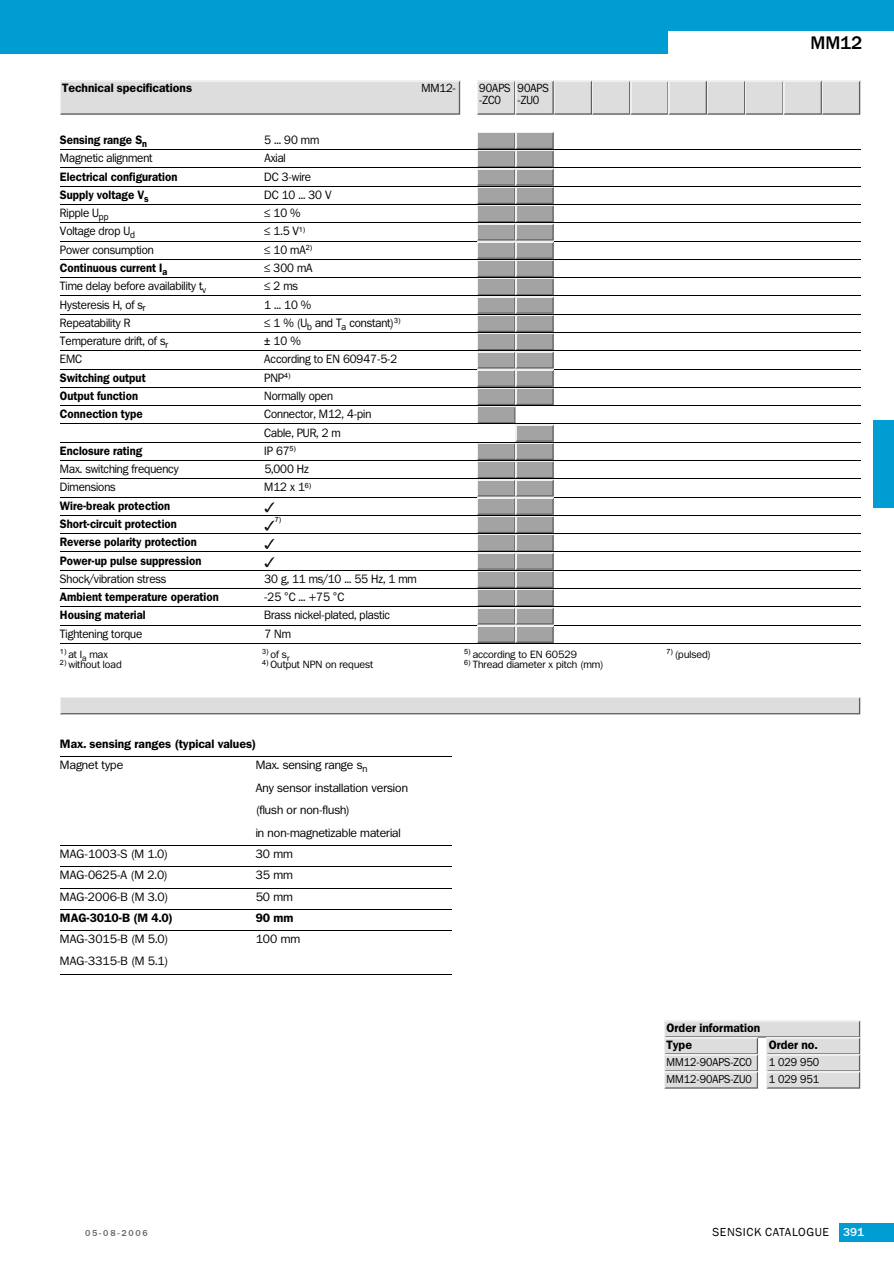
<style>
.page{position:relative;width:894px;height:1263px;background:#fff}
.page>*{position:absolute;margin:0;border:0;box-sizing:border-box;transform-origin:0 0}
.t1{font:500 18px "Franklin ITCBQ";color:#000}
.t2{font:12px/18.3px "Franklin ITCBQ";letter-spacing:-.005em;color:#000;scale:.95 1}
.t3{font:600 12px/18.3px "Franklin ITCBQ";color:#000;scale:.94 1}
.t4{font:12px/22.5px "Franklin ITCBQ";letter-spacing:-.005em;color:#000}
.t5{font:600 12px/17px "Franklin ITCBQ";color:#000}
.t6{font:12px "SICK Franklin";letter-spacing:.05em;color:#000}
.t7{font:11.7px/11.7px "Franklin ITCBQ";letter-spacing:-.005em;color:#000;scale:.92 1}
.t8{font:11.7px "Franklin ITCBQ";letter-spacing:-.005em;color:#000;scale:.96 1}
.t9{font:11.4px "Franklin ITCBQ";letter-spacing:-.005em;color:#000;scale:.94 1}
.t10{font:10.5px "Franklin ITCBQ";color:#000}
.t11{font:500 9px "SICK Franklin";letter-spacing:.205em;color:#656565}
.t12{font:7.2px "Arial";color:#000}
.s1{font-family:"Arial"}
.s2{font-weight:500;color:#fff}
</style>
<div class="page">
<div style="left:0;top:0;width:893px;height:54px;background:#009dd3"></div>
<div style="left:838px;top:1223px;width:55px;height:18px;background:#009dd3"></div>
<div style="left:872px;top:420px;width:21px;height:88px;background:#009dd3"></div>
<div style="left:668px;top:32px;width:225px;height:25px;background:#fff"></div>
<svg style="left:60px;top:81px;width:400px;height:34px;background:#d8d8d8"></svg>
<svg style="left:477px;top:81px;width:382px;height:34px;background:#d6d6d6"></svg>
<hr style="left:60px;top:149px;width:799px;height:1px;background:#000">
<hr style="left:60px;top:168px;width:799px;height:1px;background:#000">
<hr style="left:60px;top:186px;width:799px;height:1px;background:#000">
<hr style="left:60px;top:204px;width:799px;height:1px;background:#000">
<hr style="left:60px;top:223px;width:799px;height:1px;background:#000">
<hr style="left:60px;top:241px;width:799px;height:1px;background:#000">
<hr style="left:60px;top:259px;width:799px;height:1px;background:#000">
<hr style="left:60px;top:277px;width:799px;height:1px;background:#000">
<hr style="left:60px;top:296px;width:799px;height:1px;background:#000">
<hr style="left:60px;top:314px;width:799px;height:1px;background:#000">
<hr style="left:60px;top:332px;width:799px;height:1px;background:#000">
<hr style="left:60px;top:350px;width:799px;height:1px;background:#000">
<hr style="left:60px;top:369px;width:799px;height:1px;background:#000">
<hr style="left:60px;top:387px;width:799px;height:1px;background:#000">
<hr style="left:60px;top:405px;width:799px;height:1px;background:#000">
<hr style="left:60px;top:424px;width:799px;height:1px;background:#000">
<hr style="left:60px;top:442px;width:799px;height:1px;background:#000">
<hr style="left:60px;top:460px;width:799px;height:1px;background:#000">
<hr style="left:60px;top:478px;width:799px;height:1px;background:#000">
<hr style="left:60px;top:497px;width:799px;height:1px;background:#000">
<svg style="left:264px;top:502px;width:10px;height:10px"></svg>
<hr style="left:60px;top:515px;width:799px;height:1px;background:#000">
<svg style="left:264px;top:520px;width:10px;height:10px"></svg>
<hr style="left:60px;top:533px;width:799px;height:1px;background:#000">
<svg style="left:264px;top:539px;width:10px;height:10px"></svg>
<hr style="left:60px;top:552px;width:799px;height:1px;background:#000">
<svg style="left:264px;top:557px;width:10px;height:10px"></svg>
<hr style="left:60px;top:570px;width:799px;height:1px;background:#000">
<hr style="left:60px;top:588px;width:799px;height:1px;background:#000">
<hr style="left:60px;top:606px;width:799px;height:1px;background:#000">
<hr style="left:60px;top:625px;width:799px;height:1px;background:#000">
<svg style="left:477px;top:132px;width:76px;height:511px"></svg>
<hr style="left:60px;top:643px;width:799px;height:1px;background:#000">
<hr style="left:60px;top:757px;width:391px;height:1px;background:#000">
<hr style="left:60px;top:845px;width:391px;height:1px;background:#000">
<hr style="left:60px;top:867px;width:391px;height:1px;background:#000">
<hr style="left:60px;top:888px;width:391px;height:1px;background:#000">
<hr style="left:60px;top:909px;width:391px;height:1px;background:#000">
<hr style="left:60px;top:930px;width:391px;height:1px;background:#000">
<hr style="left:60px;top:974px;width:391px;height:1px;background:#000">
<svg style="left:60px;top:697px;width:799px;height:17px;background:#d7d7d7"></svg>
<svg style="left:664px;top:1020px;width:195px;height:68px"></svg>
<p class="t5" style="left:62px;top:81px;width:131px">Technical specifications</p>
<p class="t8" style="left:421px;top:83px;width:37px">MM12-</p>
<p class="t7" style="left:479px;top:83px;width:35px">90APS -ZC0</p>
<p class="t7" style="left:517px;top:83px;width:35px">90APS -ZU0</p>
<p class="t3" style="left:60px;top:132px;width:94px">Sensing range S<sub>n</sub></p>
<p class="t2" style="left:264px;top:132px;width:59px">5 ... 90 mm</p>
<p class="t2" style="left:60px;top:150px;width:99px">Magnetic alignment</p>
<p class="t2" style="left:264px;top:150px;width:24px">Axial</p>
<p class="t3" style="left:60px;top:168px;width:126px">Electrical configuration</p>
<p class="t2" style="left:264px;top:168px;width:51px">DC 3-wire</p>
<p class="t3" style="left:60px;top:187px;width:96px">Supply voltage V<sub>s</sub></p>
<p class="t2" style="left:264px;top:187px;width:72px">DC 10 ... 30 V</p>
<p class="t2" style="left:60px;top:205px;width:53px">Ripple U<sub>pp</sub></p>
<p class="t2" style="left:264px;top:205px;width:40px">≤ 10 %</p>
<p class="t2" style="left:60px;top:223px;width:80px">Voltage drop U<sub>d</sub></p>
<p class="t2" style="left:264px;top:223px;width:45px">≤ 1.5 V<sup>1)</sup></p>
<p class="t2" style="left:60px;top:242px;width:100px">Power consumption</p>
<p class="t2" style="left:264px;top:242px;width:52px">≤ 10 mA<sup>2)</sup></p>
<p class="t3" style="left:60px;top:260px;width:116px">Continuous current I<sub>a</sub></p>
<p class="t2" style="left:264px;top:260px;width:52px">≤ 300 mA</p>
<p class="t2" style="left:60px;top:278px;width:155px">Time delay before availability t<sub>v</sub></p>
<p class="t2" style="left:264px;top:278px;width:37px">≤ 2 ms</p>
<p class="t2" style="left:60px;top:296px;width:92px">Hysteresis H, of s<sub>r</sub></p>
<p class="t2" style="left:264px;top:296px;width:51px">1 ... 10 %</p>
<p class="t2" style="left:60px;top:315px;width:75px">Repeatability R</p>
<p class="t2" style="left:264px;top:315px;width:145px">≤ 1 % (U<sub>b</sub> and T<sub>a</sub> constant)<sup>3)</sup></p>
<p class="t2" style="left:60px;top:333px;width:115px">Temperature drift, of s<sub>r</sub></p>
<p class="t2" style="left:264px;top:333px;width:40px"><span class="s1">±</span> 10 %</p>
<p class="t2" style="left:60px;top:351px;width:25px">EMC</p>
<p class="t2" style="left:264px;top:351px;width:141px">According to EN 60947-5-2</p>
<p class="t3" style="left:60px;top:369px;width:93px">Switching output</p>
<p class="t2" style="left:264px;top:370px;width:29px">PNP<sup>4)</sup></p>
<p class="t3" style="left:60px;top:388px;width:85px">Output function</p>
<p class="t2" style="left:264px;top:388px;width:74px">Normally open</p>
<p class="t3" style="left:60px;top:406px;width:90px">Connection type</p>
<p class="t2" style="left:264px;top:406px;width:114px">Connector, M12, 4-pin<br>Cable, PUR, 2 m</p>
<p class="t3" style="left:60px;top:443px;width:89px">Enclosure rating</p>
<p class="t2" style="left:264px;top:443px;width:35px">IP 67<sup>5)</sup></p>
<p class="t2" style="left:60px;top:461px;width:126px">Max. switching frequency</p>
<p class="t2" style="left:264px;top:461px;width:48px">5,000 Hz</p>
<p class="t2" style="left:60px;top:479px;width:60px">Dimensions</p>
<p class="t2" style="left:264px;top:479px;width:51px">M12 x 1<sup>6)</sup></p>
<p class="t3" style="left:60px;top:497px;width:126px">Wire-break protection<br>Short-circuit protection</p>
<p class="t12" style="left:275px;top:516px;width:8px">7)</p>
<p class="t3" style="left:60px;top:534px;width:152px">Reverse polarity protection<br>Power-up pulse suppression</p>
<p class="t2" style="left:60px;top:571px;width:113px">Shock/vibration stress</p>
<p class="t2" style="left:264px;top:571px;width:162px">30 g, 11 ms/10 ... 55 Hz, 1 mm</p>
<p class="t3" style="left:60px;top:589px;width:170px">Ambient temperature operation</p>
<p class="t2" style="left:264px;top:589px;width:86px">-25 <span class="s1">°</span>C ... +75 <span class="s1">°</span>C</p>
<p class="t3" style="left:60px;top:607px;width:93px">Housing material</p>
<p class="t2" style="left:264px;top:607px;width:134px">Brass nickel-plated, plastic</p>
<p class="t2" style="left:60px;top:626px;width:88px">Tightening torque</p>
<p class="t2" style="left:264px;top:626px;width:29px">7 Nm</p>
<p class="t10" style="left:60px;top:650px;width:49px"><sup>1)</sup> at I<sub>a</sub> max</p>
<p class="t10" style="left:60px;top:661px;width:63px"><sup>2)</sup> without load</p>
<p class="t10" style="left:262px;top:650px;width:29px"><sup>3)</sup> of s<sub>r</sub></p>
<p class="t10" style="left:262px;top:661px;width:112px"><sup>4)</sup> Output NPN on request</p>
<p class="t5" style="left:60px;top:736px;width:198px">Max. sensing ranges (typical values)</p>
<p class="t4" style="left:60px;top:755px;width:65px">Magnet type</p>
<p class="t4" style="left:255px;top:755px;width:154px">Max. sensing range s<sub>n<br></sub>Any sensor installation version (flush or non-flush)<br>in non-magnetizable material</p>
<p class="t4" style="left:60px;top:844px;width:110px">MAG-1003-S (M 1.0)</p>
<p class="t4" style="left:256px;top:844px;width:39px">30 mm</p>
<p class="t4" style="left:60px;top:865px;width:109px">MAG-0625-A (M 2.0)</p>
<p class="t4" style="left:255px;top:865px;width:39px">35 mm</p>
<p class="t4" style="left:60px;top:886px;width:110px">MAG-2006-B (M 3.0)</p>
<p class="t4" style="left:255px;top:886px;width:39px">50 mm</p>
<p class="t5" style="left:60px;top:910px;width:114px">MAG-3010-B (M 4.0)</p>
<p class="t5" style="left:255px;top:910px;width:39px">90 mm</p>
<p class="t4" style="left:60px;top:929px;width:110px">MAG-3015-B (M 5.0)<br>MAG-3315-B (M 5.1)</p>
<p class="t4" style="left:255px;top:929px;width:46px">100 mm</p>
<p class="t10" style="left:464px;top:650px;width:114px"><sup>5)</sup> according to EN 60529</p>
<p class="t10" style="left:464px;top:661px;width:141px"><sup>6)</sup> Thread diameter x pitch (mm)</p>
<h1 class="t1" style="left:810px;top:36px;width:53px">MM12</h1>
<p class="t10" style="left:666px;top:650px;width:46px"><sup>7)</sup> (pulsed)</p>
<p class="t5" style="left:666px;top:1020px;width:95px">Order information<br>Type</p>
<p class="t5" style="left:768px;top:1037px;width:50px">Order no.</p>
<p class="t9" style="left:666px;top:1057px;width:92px">MM12-90APS-ZC0</p>
<p class="t9" style="left:768px;top:1057px;width:55px">1 029 950</p>
<p class="t9" style="left:666px;top:1074px;width:92px">MM12-90APS-ZU0</p>
<p class="t9" style="left:768px;top:1074px;width:55px">1 029 951</p>
<p class="t11" style="left:85px;top:1227px;width:64px">05-08-2006</p>
<p class="t6" style="left:712px;top:1225px;width:153px">SENSICK CATALOGUE <span class="s2">391</span></p>
</div>
